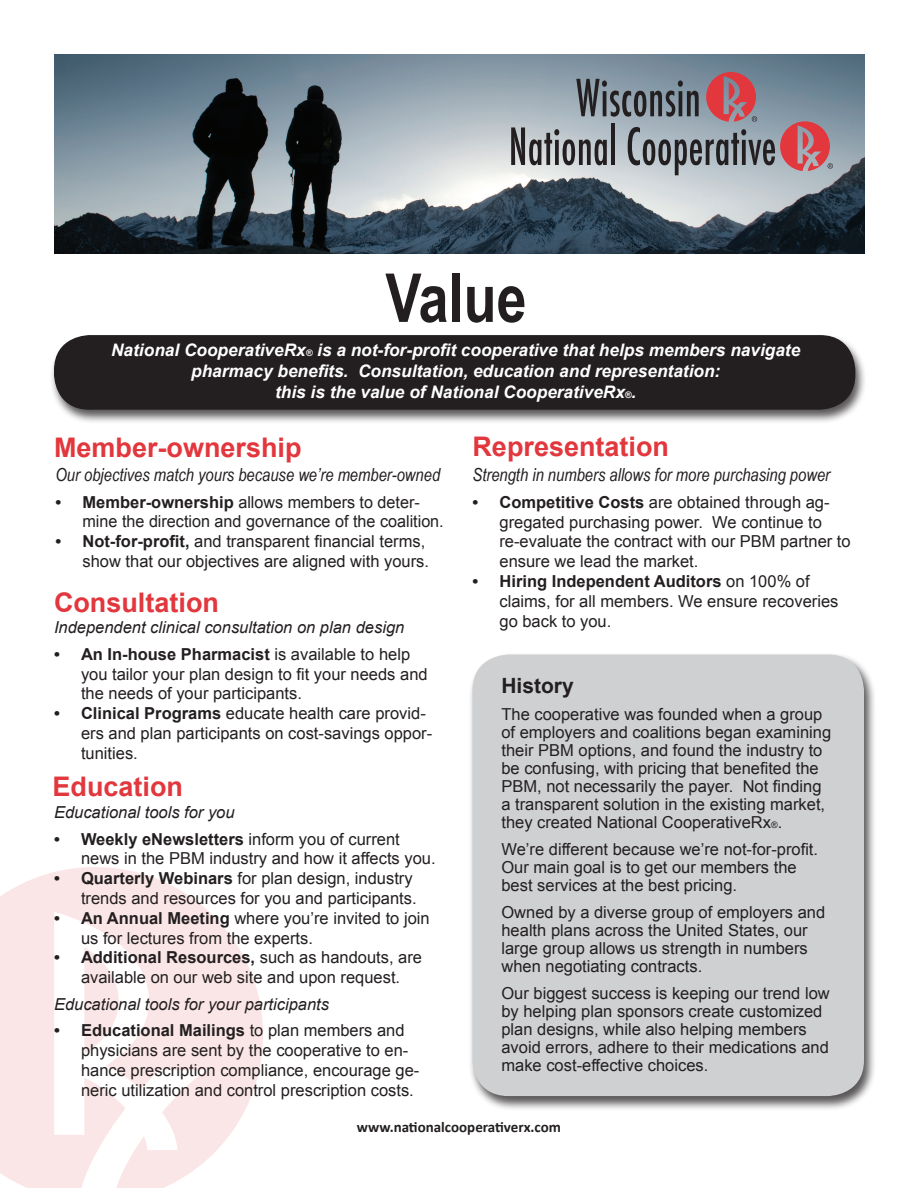
<style>
.page{position:relative;width:918px;height:1188px;background:#fff}
.page>*{position:absolute;margin:0;border:0;box-sizing:border-box;transform-origin:0 0}
.t1{font:700 67.5px "Arial";color:#231f20;scale:.8 1}
.t2{font:700 27px "Arial";color:#e1373d}
.t3{font:700 21px "Arial";color:#231f20}
.t4{font:italic 18px "Arial Narrow";color:#231f20}
.t5{font:italic 700 17.25px/21px "Arial";color:#fff;text-align:center}
.t6{font:16.5px/19.8px "Arial";color:#231f20}
.t7{font:italic 16.5px "Arial";color:#231f20}
.t8{font:700 15px "Calibri";color:#231f20}
.s1{font-size:9px}
.s2{font-weight:700}
</style>
<div class="page">
<svg style="left:0;top:867px;width:263px;height:321px;fill:#fbe6e7"></svg>
<svg style="left:54px;top:912px;width:153px;height:276px"></svg>
<img style="left:54px;top:54px;width:810px;height:200px">
<div style="left:468px;top:653px;width:408px;height:458px;background:#231f20;opacity:.75"></div>
<div style="left:472px;top:654px;width:392px;height:442px;background:#cfd0d2;border-radius:36px"></div>
<div style="left:50px;top:334px;width:817px;height:90px;background:#231f20;opacity:.75"></div>
<div style="left:55px;top:336px;width:800px;height:73px;background:#231f20;border-radius:35px"></div>
<div style="left:54px;top:335px;width:801px;height:75px;border:2px solid #231f20;border-radius:35px"></div>
<div style="left:111px;top:341px;width:700px;height:69px;background:#231f20"></div>
<svg style="left:511px;top:72px;width:322px;height:103px;background:#918c94"></svg>
<p class="t1" style="left:385px;top:253px;width:178px">Value</p>
<p class="t5" style="left:111px;top:340px;width:691px">National CooperativeRx<span class="s1">®</span> is a not-for-profit cooperative that helps members navigate pharmacy benefits. Consultation, education and representation:<br>this is the value of National CooperativeRx<span class="s1">®</span>.</p>
<p class="t2" style="left:54px;top:429px;width:249px">Member-ownership</p>
<p class="t2" style="left:472px;top:429px;width:198px">Representation</p>
<p class="t4" style="left:56px;top:462px;width:386px">Our objectives match yours because we’re member-owned</p>
<p class="t6" style="left:82px;top:492px;width:363px;text-indent:-27px"><span class="s2">• Member-ownership</span> allows members to deter&shy;mine the direction and governance of the coalition.</p>
<p class="t6" style="left:56px;top:532px;width:375px;text-align:right"><span class="s2">• Not-for-profit,</span> and transparent financial terms, show that our objectives are aligned with yours.</p>
<p class="t2" style="left:54px;top:585px;width:166px">Consultation</p>
<p class="t7" style="left:54px;top:617px;width:352px">Independent clinical consultation on plan design</p>
<p class="t6" style="left:81px;top:644px;width:348px;text-indent:-27px"><span class="s2">• An In-house Pharmacist</span> is available to help you tailor your plan design to fit your needs and the needs of your participants.</p>
<p class="t6" style="left:81px;top:704px;width:353px;text-indent:-27px"><span class="s2">• Clinical Programs</span> educate health care provid&shy;ers and plan participants on cost-savings oppor&shy;tunities.</p>
<p class="t2" style="left:52px;top:769px;width:132px">Education</p>
<p class="t7" style="left:54px;top:802px;width:182px">Educational tools for you</p>
<p class="t6" style="left:81px;top:829px;width:356px;text-indent:-27px"><span class="s2">• Weekly eNewsletters</span> inform you of current news in the PBM industry and how it affects you.</p>
<p class="t6" style="left:54px;top:869px;width:364px;text-align:right"><span class="s2">• Quarterly Webinars</span> for plan design, industry trends and resources for you and participants.</p>
<p class="t6" style="left:81px;top:908px;width:350px;text-indent:-27px"><span class="s2">• An Annual Meeting</span> where you’re invited to join us for lectures from the experts.</p>
<p class="t6" style="left:54px;top:948px;width:370px;text-align:center"><span class="s2">• Additional Resources,</span> such as handouts, are available on our web site and upon request.</p>
<p class="t7" style="left:54px;top:993px;width:277px">Educational tools for your participants</p>
<p class="t6" style="left:81px;top:1021px;width:340px;text-indent:-27px"><span class="s2">• Educational Mailings</span> to plan members and physicians are sent by the cooperative to en&shy;hance prescription compliance, encourage ge&shy;neric utilization and control prescription costs.</p>
<p class="t4" style="left:472px;top:462px;width:359px">Strength in numbers allows for more purchasing power</p>
<p class="t6" style="left:500px;top:492px;width:353px;text-indent:-27px"><span class="s2">• Competitive Costs</span> are obtained through ag&shy;gregated purchasing power. We continue to re-evaluate the contract with our PBM partner to ensure we lead the market.</p>
<p class="t6" style="left:500px;top:572px;width:340px;text-indent:-27px"><span class="s2">• Hiring Independent Auditors</span> on 100% of claims, for all members. We ensure recoveries go back to you.</p>
<p class="t3" style="left:501px;top:672px;width:74px">History</p>
<p class="t6" style="left:501px;top:706px;width:331px;line-height:18px">The cooperative was founded when a group of employers and coalitions began examining their PBM options, and found the industry to be confusing, with pricing that benefited the PBM, not necessarily the payer. Not finding a transparent solution in the existing market, they created National CooperativeRx<span class="s1">®</span>.</p>
<p class="t6" style="left:501px;top:841px;width:318px;line-height:18px">We’re different because we’re not-for-profit.<br>Our main goal is to get our members the best services at the best pricing.</p>
<p class="t6" style="left:501px;top:904px;width:325px;line-height:18px">Owned by a diverse group of employers and health plans across the United States, our large group allows us strength in numbers when negotiating contracts.</p>
<p class="t6" style="left:501px;top:985px;width:330px;line-height:18px">Our biggest success is keeping our trend low by helping plan sponsors create customized plan designs, while also helping members avoid errors, adhere to their medications and make cost-effective choices.</p>
<p class="t8" style="left:357px;top:1117px;width:206px">www.nationalcooperativerx.com</p>
</div>
